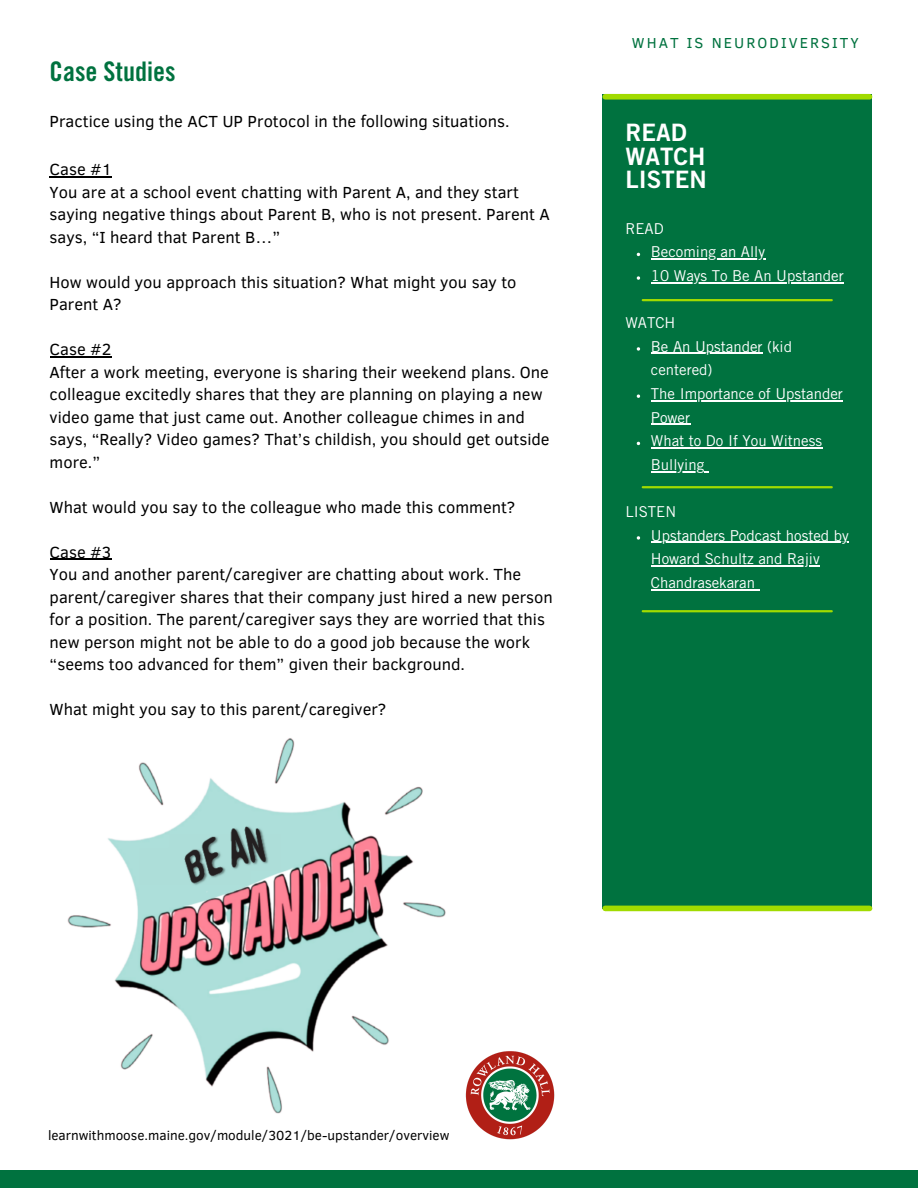
<style>
.page{position:relative;width:918px;height:1188px;background:#fff}
.page>*{position:absolute;margin:0;border:0;box-sizing:border-box;transform-origin:0 0}
.t1{font:27px "Trade Gothic LT Std Bd Cn 20";color:#00723f}
.t2{font:24px "Trade Gothic LT Std Bd 2";color:#fff}
.t3{font:16.5px/22.5px "Clear Sans";color:#000}
.t4{font:15px/23.7px "Trade Gothic LT Std";color:#fff}
.t5{font:14.85px "Clear Sans";letter-spacing:.14em;color:#00723f}
.t6{font:13.5px "Clear Sans";color:#000}
</style>
<div class="page">
<div style="left:602px;top:94px;width:270px;height:814px;background:#00723f"></div>
<hr style="left:651px;top:258px;width:114px;height:2px;background:#fff">
<svg style="left:637px;top:276px;width:3px;height:4px"></svg>
<hr style="left:651px;top:282px;width:193px;height:1px;background:#fff">
<svg style="left:637px;top:347px;width:3px;height:4px"></svg>
<hr style="left:651px;top:353px;width:112px;height:1px;background:#fff">
<hr style="left:651px;top:400px;width:192px;height:1px;background:#fff">
<hr style="left:651px;top:424px;width:39px;height:1px;background:#fff">
<hr style="left:651px;top:447px;width:171px;height:2px;background:#fff">
<hr style="left:651px;top:471px;width:53px;height:1px;background:#fff">
<svg style="left:637px;top:536px;width:3px;height:4px"></svg>
<hr style="left:651px;top:542px;width:198px;height:1px;background:#fff">
<hr style="left:651px;top:566px;width:169px;height:1px;background:#fff">
<hr style="left:651px;top:589px;width:104px;height:1px;background:#fff">
<div style="left:0;top:1171px;width:917px;height:17px;background:#00723f"></div>
<div style="left:605px;top:94px;width:265px;height:6px;background:#a1db00"></div>
<div style="left:605px;top:906px;width:265px;height:5px;background:#a1db00"></div>
<hr style="left:643px;top:486px;width:189px;height:2px;background:#a1db00">
<hr style="left:643px;top:610px;width:189px;height:2px;background:#a1db00">
<hr style="left:643px;top:299px;width:189px;height:2px;background:#a1db00">
<img style="left:67px;top:738px;width:379px;height:376px">
<img style="left:465px;top:1051px;width:89px;height:89px">
<hr style="left:50px;top:176px;width:62px;height:1px;background:#000">
<hr style="left:50px;top:356px;width:61px;height:1px;background:#000">
<hr style="left:50px;top:559px;width:61px;height:1px;background:#000">
<p class="t1" style="left:50px;top:62px;width:127px">Case Studies</p>
<p class="t3" style="left:50px;top:109px;width:461px">Practice using the ACT UP Protocol in the following situations.</p>
<p class="t3" style="left:50px;top:157px;width:64px">Case #1</p>
<p class="t3" style="left:50px;top:180px;width:502px">You are at a school event chatting with Parent A, and they start saying negative things about Parent B, who is not present. Parent A says, “I heard that Parent B…”</p>
<p class="t3" style="left:50px;top:270px;width:469px">How would you approach this situation? What might you say to<br>Parent A?</p>
<p class="t3" style="left:50px;top:337px;width:63px">Case #2</p>
<p class="t3" style="left:50px;top:360px;width:502px">After a work meeting, everyone is sharing their weekend plans. One colleague excitedly shares that they are planning on playing a new video game that just came out. Another colleague chimes in and says, “Really? Video games? That’s childish, you should get outside more.”</p>
<p class="t3" style="left:50px;top:495px;width:467px">What would you say to the colleague who made this comment?</p>
<p class="t3" style="left:50px;top:540px;width:63px">Case #3</p>
<p class="t3" style="left:50px;top:562px;width:505px">You and another parent/caregiver are chatting about work. The parent/caregiver shares that their company just hired a new person for a position. The parent/caregiver says they are worried that this new person might not be able to do a good job because the work “seems too advanced for them” given their background.</p>
<p class="t3" style="left:50px;top:697px;width:338px">What might you say to this parent/caregiver?</p>
<p class="t5" style="left:632px;top:32px;width:229px">WHAT IS NEURODIVERSITY</p>
<p class="t2" style="left:625px;top:124px;width:63px">READ</p>
<p class="t2" style="left:625px;top:148px;width:81px">WATCH</p>
<p class="t2" style="left:625px;top:171px;width:83px">LISTEN</p>
<p class="t4" style="left:625px;top:218px;width:40px">READ</p>
<p class="t4" style="left:651px;top:242px;width:116px">Becoming an Ally</p>
<p class="t4" style="left:651px;top:266px;width:194px">10 Ways To Be An Upstander</p>
<p class="t4" style="left:625px;top:313px;width:51px">WATCH</p>
<p class="t4" style="left:651px;top:337px;width:143px">Be An Upstander (kid centered)</p>
<p class="t4" style="left:651px;top:384px;width:193px">The Importance of Upstander<br>Power</p>
<p class="t4" style="left:651px;top:431px;width:173px">What to Do If You Witness<br>Bullying</p>
<p class="t4" style="left:625px;top:502px;width:52px">LISTEN</p>
<p class="t4" style="left:651px;top:526px;width:199px">Upstanders Podcast hosted by<br>Howard Schultz and Rajiv<br>Chandrasekaran</p>
<p class="t6" style="left:48px;top:1125px;width:403px">learnwithmoose.maine.gov/module/3021/be-upstander/overview</p>
</div>
